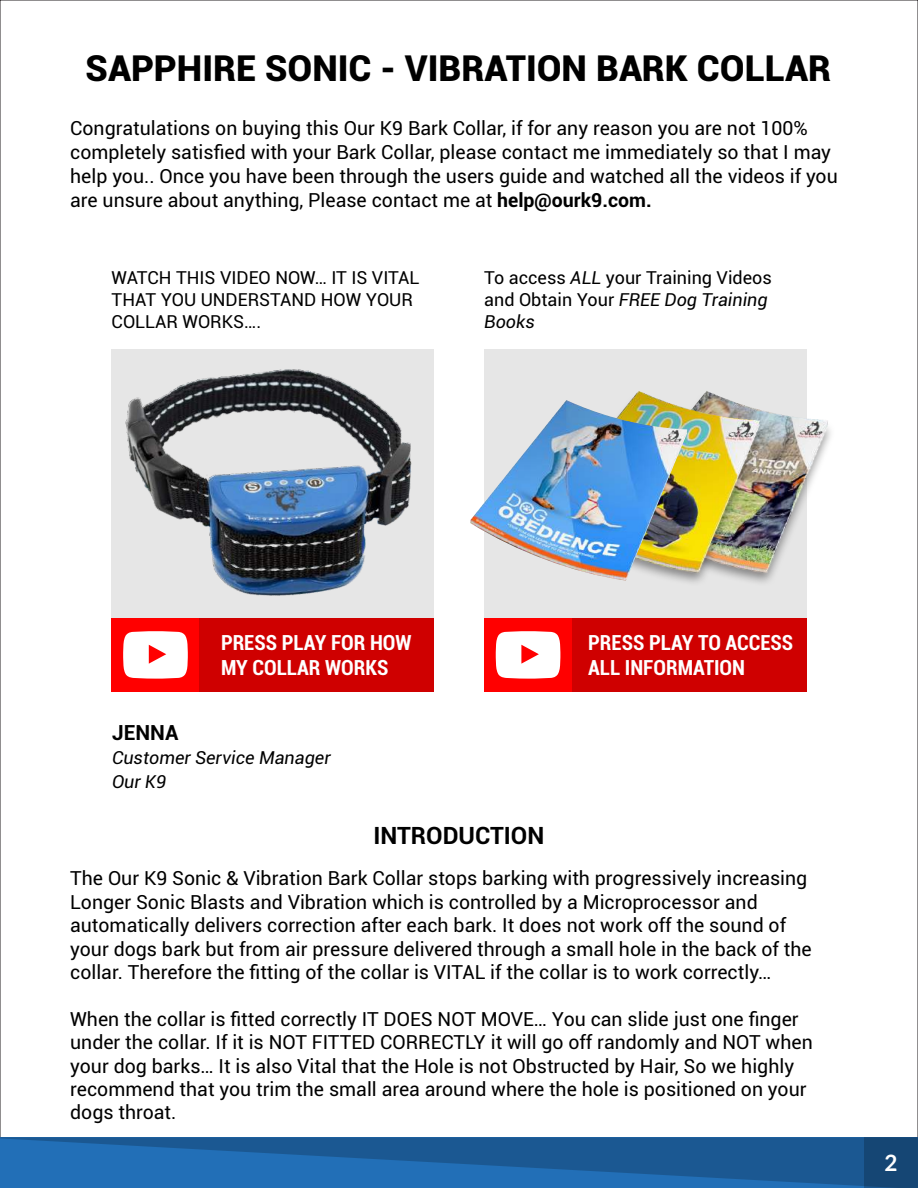
<style>
.page{position:relative;width:918px;height:1188px;background:#fff}
.page>*{position:absolute;margin:0;border:0;box-sizing:border-box;transform-origin:0 0}
.t1{font:900 36px "Roboto";color:#000}
.t2{font:700 24px "Roboto";color:#000}
.t3{font:700 22.5px "Lato";color:#fff}
.t4{font:700 condensed 21px/25.2px "Roboto";color:#fff}
.t5{font:700 21px "Roboto";color:#000}
.t6{font:19.5px/23.4px "Roboto";color:#000}
.t7{font:18px/21.6px "Roboto";color:#000}
.t8{font:italic 18px/24px "Roboto";color:#000}
.s1{font-weight:700}
.s2{font-style:italic}
</style>
<div class="page">
<div style="left:199px;top:618px;width:235px;height:74px;background:#cf0000"></div>
<div style="left:112px;top:618px;width:87px;height:74px;background:#f00"></div>
<svg style="left:123px;top:631px;width:65px;height:48px"></svg>
<div style="left:572px;top:618px;width:234px;height:74px;background:#cf0000"></div>
<div style="left:484px;top:618px;width:88px;height:74px;background:#f00"></div>
<svg style="left:496px;top:631px;width:64px;height:48px"></svg>
<div style="left:484px;top:350px;width:322px;height:268px;background:#e6e6e6"></div>
<img style="left:773px;top:366px;width:58px;height:240px">
<img style="left:631px;top:391px;width:142px;height:192px">
<img style="left:471px;top:400px;width:216px;height:181px">
<img style="left:114px;top:350px;width:318px;height:268px">
<svg style="left:0;top:1137px;width:864px;height:51px"></svg>
<div style="left:864px;top:1137px;width:54px;height:51px;background:#154674"></div>
<h1 class="t1" style="left:86px;top:54px;width:747px">SAPPHIRE SONIC - VIBRATION BARK COLLAR</h1>
<p class="t6" style="left:70px;top:118px;width:769px;line-height:24px">Congratulations on buying this Our K9 Bark Collar, if for any reason you are not 100% completely satisfied with your Bark Collar, please contact me immediately so that I may help you.. Once you have been through the users guide and watched all the videos if you are unsure about anything, Please contact me at <span class="s1">help@ourk9.com.</span></p>
<p class="t7" style="left:112px;top:269px;width:309px">WATCH THIS VIDEO NOW… IT IS VITAL<br>THAT YOU UNDERSTAND HOW YOUR<br>COLLAR WORKS….</p>
<p class="t7" style="left:484px;top:269px;width:289px">To access <span class="s2">ALL</span> your Training Videos and Obtain Your <span class="s2">FREE Dog Training<br>Books</span></p>
<p class="t4" style="left:221px;top:632px;width:192px">PRESS PLAY FOR HOW<br>MY COLLAR WORKS</p>
<p class="t4" style="left:588px;top:632px;width:207px">PRESS PLAY TO ACCESS<br>ALL INFORMATION</p>
<p class="t5" style="left:112px;top:725px;width:68px">JENNA</p>
<p class="t8" style="left:112px;top:748px;width:220px">Customer Service Manager<br>Our K9</p>
<p class="t2" style="left:374px;top:826px;width:172px">INTRODUCTION</p>
<p class="t6" style="left:70px;top:869px;width:743px">The Our K9 Sonic &amp; Vibration Bark Collar stops barking with progressively increasing Longer Sonic Blasts and Vibration which is controlled by a Microprocessor and automatically delivers correction after each bark. It does not work off the sound of your dogs bark but from air pressure delivered through a small hole in the back of the collar. Therefore the fitting of the collar is VITAL if the collar is to work correctly…</p>
<p class="t6" style="left:70px;top:1009px;width:744px">When the collar is fitted correctly IT DOES NOT MOVE… You can slide just one finger under the collar. If it is NOT FITTED CORRECTLY it will go off randomly and NOT when your dog barks… It is also Vital that the Hole is not Obstructed by Hair, So we highly recommend that you trim the small area around where the hole is positioned on your dogs throat.</p>
<p class="t3" style="left:885px;top:1153px;width:15px">2</p>
</div>
